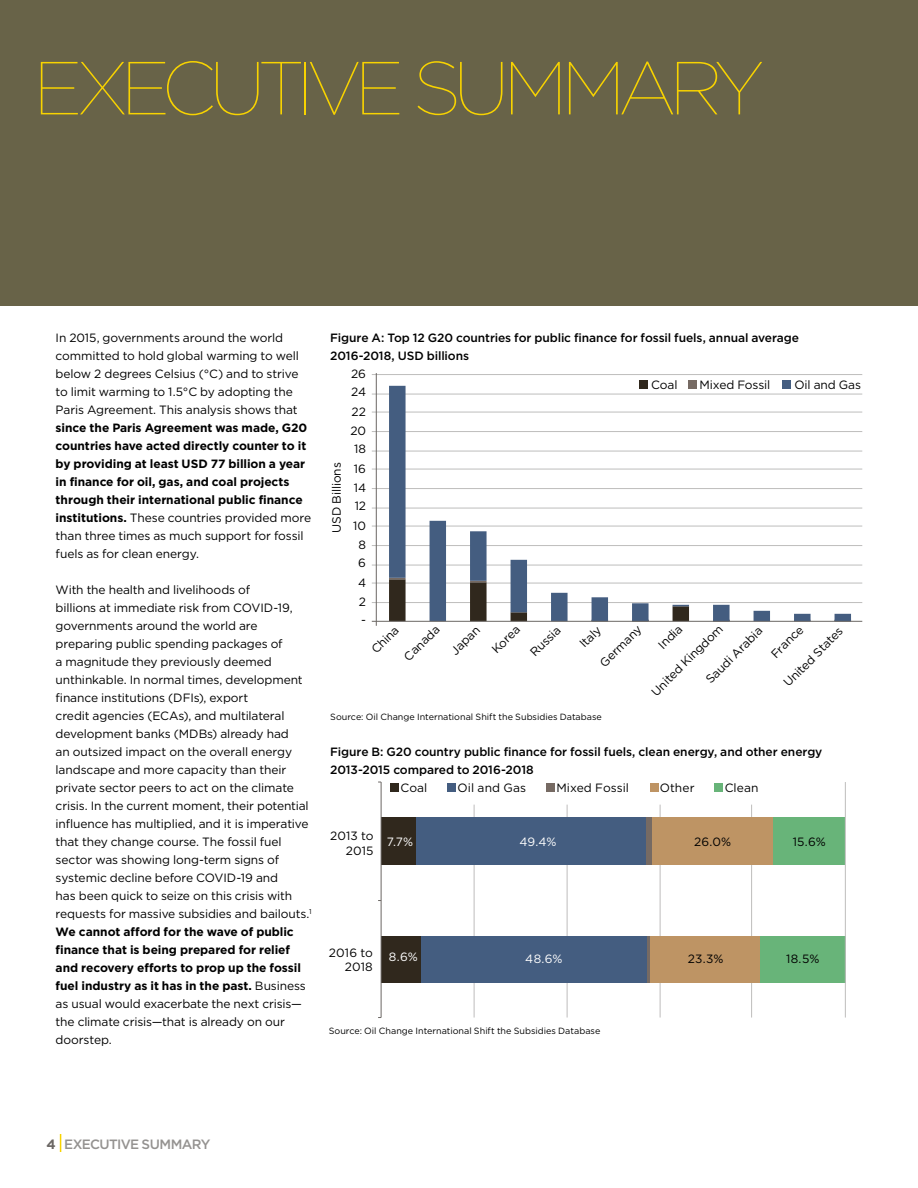
<style>
.page{position:relative;width:918px;height:1188px;background:#fff}
.page>*{position:absolute;margin:0;border:0;box-sizing:border-box;transform-origin:0 0}
.t1{font:100 75px "Gotham HTF";letter-spacing:-.095em;color:#f8d300}
.t2{font:500 13.5px "Gotham HTF";letter-spacing:-.045em;color:#949290}
.t3{font:12px/18px "Gotham HTF";letter-spacing:-.01em;color:#000}
.t4{font:700 12px/18px "Gotham HTF";letter-spacing:-.005em;color:#000}
.t5{font:500 12px/18px "Gotham HTF";letter-spacing:-.01em;color:#000}
.t6{font:12px "Gotham HTF";color:#fff}
.t7{font:12px "Gotham HTF";letter-spacing:.01em;color:#000}
.t8{font:9px "Gotham HTF";color:#000}
.s1{font-weight:400}
.s2{font-weight:700}
.s3{font-weight:700;color:#6b6764}
</style>
<div class="page">
<div style="left:0;top:0;width:918px;height:306px;background:#686348"></div>
<hr style="left:372px;top:374px;width:490px;height:1px;background:#bebdbc">
<hr style="left:372px;top:394px;width:490px;height:1px;background:#bebdbc">
<hr style="left:372px;top:412px;width:490px;height:1px;background:#bebdbc">
<hr style="left:372px;top:431px;width:490px;height:1px;background:#bebdbc">
<hr style="left:372px;top:451px;width:490px;height:1px;background:#bebdbc">
<hr style="left:372px;top:469px;width:490px;height:1px;background:#bebdbc">
<hr style="left:372px;top:488px;width:490px;height:1px;background:#bebdbc">
<hr style="left:372px;top:508px;width:490px;height:1px;background:#bebdbc">
<hr style="left:372px;top:526px;width:490px;height:1px;background:#bebdbc">
<hr style="left:372px;top:545px;width:490px;height:1px;background:#bebdbc">
<hr style="left:372px;top:565px;width:490px;height:1px;background:#bebdbc">
<hr style="left:372px;top:583px;width:490px;height:1px;background:#bebdbc">
<hr style="left:372px;top:602px;width:490px;height:1px;background:#bebdbc">
<svg style="left:389px;top:386px;width:462px;height:235px"></svg>
<hr style="left:372px;top:621px;width:490px;height:1px;background:#6b6764">
<hr style="left:376px;top:373px;width:1px;height:253px;background:#6b6764">
<div style="left:640px;top:380px;width:8px;height:9px;background:#30281d"></div>
<div style="left:688px;top:380px;width:8px;height:9px;background:#766a63"></div>
<div style="left:782px;top:380px;width:9px;height:9px;background:#445d80"></div>
<div style="left:381px;top:817px;width:35px;height:48px;background:#30281d"></div>
<div style="left:381px;top:936px;width:40px;height:46px;background:#30281d"></div>
<hr style="left:751px;top:805px;width:1px;height:213px;background:#bebdbc">
<hr style="left:660px;top:805px;width:1px;height:213px;background:#bebdbc">
<hr style="left:567px;top:805px;width:1px;height:213px;background:#bebdbc">
<hr style="left:474px;top:805px;width:1px;height:213px;background:#bebdbc">
<div style="left:416px;top:817px;width:230px;height:48px;background:#445d80"></div>
<div style="left:421px;top:936px;width:226px;height:46px;background:#445d80"></div>
<div style="left:646px;top:817px;width:6px;height:48px;background:#766a63"></div>
<hr style="left:647px;top:936px;width:3px;height:46px;background:#766a63">
<div style="left:652px;top:817px;width:121px;height:48px;background:#be9464"></div>
<div style="left:650px;top:936px;width:110px;height:46px;background:#be9464"></div>
<div style="left:773px;top:817px;width:72px;height:48px;background:#68b479"></div>
<div style="left:760px;top:936px;width:85px;height:46px;background:#68b479"></div>
<hr style="left:381px;top:782px;width:1px;height:236px;background:#6b6764">
<div style="left:391px;top:784px;width:8px;height:8px;background:#30281d"></div>
<div style="left:448px;top:784px;width:8px;height:8px;background:#445d80"></div>
<div style="left:547px;top:784px;width:8px;height:8px;background:#766a63"></div>
<div style="left:650px;top:784px;width:9px;height:8px;background:#be9464"></div>
<div style="left:715px;top:784px;width:8px;height:8px;background:#68b479"></div>
<hr style="left:845px;top:782px;width:1px;height:236px;background:#bebdbc">
<svg style="left:60px;top:1134px;width:1px;height:18px"></svg>
<h1 class="t1" style="left:33px;top:48px;width:732px">EXECUTIVE SUMMARY</h1>
<p class="t3" style="left:56px;top:329px;width:245px">In 2015, governments around the world committed to hold global warming to well below 2 degrees Celsius (°C) and to strive to limit warming to 1.5°C by adopting the Paris Agreement. This analysis shows that</p>
<p class="t4" style="left:56px;top:418px;width:257px">since the Paris Agreement was made, G20 countries have acted directly counter to it by providing at least USD 77 billion a year in finance for oil, gas, and coal projects through their international public finance institutions. <span class="s1">These countries provided more than three times as much support for fossil fuels as for clean energy.</span></p>
<p class="t3" style="left:56px;top:581px;width:258px">With the health and livelihoods of<br>billions at immediate risk from COVID-19, governments around the world are preparing public spending packages of<br>a magnitude they previously deemed unthinkable. In normal times, development finance institutions (DFIs), export<br>credit agencies (ECAs), and multilateral development banks (MDBs) already had<br>an outsized impact on the overall energy landscape and more capacity than their private sector peers to act on the climate crisis. In the current moment, their potential influence has multiplied, and it is imperative that they change course. The fossil fuel sector was showing long-term signs of systemic decline before COVID-19 and<br>has been quick to seize on this crisis with requests for massive subsidies and bailouts.<sup>1<br></sup><span class="s2">We cannot afford for the wave of public finance that is being prepared for relief and recovery efforts to prop up the fossil fuel industry as it has in the past.</span> Business as usual would exacerbate the next crisis— the climate crisis—that is already on our doorstep.</p>
<p class="t5" style="left:330px;top:329px;width:470px">Figure A: Top 12 G20 countries for public finance for fossil fuels, annual average<br>2016-2018, USD billions</p>
<p class="t3" style="left:327px;top:533px;width:72px;rotate:-90deg">USD Billions</p>
<p class="t3" style="left:351px;top:365px;width:16px">26</p>
<p class="t3" style="left:351px;top:383px;width:16px">24</p>
<p class="t3" style="left:352px;top:402px;width:16px">22</p>
<p class="t3" style="left:350px;top:422px;width:17px">20</p>
<p class="t3" style="left:354px;top:440px;width:13px">18</p>
<p class="t3" style="left:354px;top:459px;width:14px">16</p>
<p class="t3" style="left:354px;top:479px;width:14px">14</p>
<p class="t3" style="left:355px;top:497px;width:13px">12</p>
<p class="t3" style="left:353px;top:516px;width:14px">10</p>
<p class="t3" style="left:358px;top:536px;width:9px">8</p>
<p class="t3" style="left:358px;top:554px;width:9px">6</p>
<p class="t3" style="left:358px;top:573px;width:10px">4</p>
<p class="t3" style="left:359px;top:593px;width:9px">2</p>
<p class="t3" style="left:361px;top:611px;width:6px">-</p>
<p class="t3" style="left:651px;top:375px;width:28px">Coal</p>
<p class="t3" style="left:700px;top:375px;width:72px">Mixed Fossil</p>
<p class="t3" style="left:794px;top:375px;width:68px">Oil and Gas</p>
<p class="t3" style="left:647px;top:688px;width:97px;rotate:-45deg">United Kingdom</p>
<p class="t3" style="left:595px;top:658px;width:55px;rotate:-45deg">Germany</p>
<p class="t3" style="left:654px;top:640px;width:30px;rotate:-45deg">India</p>
<p class="t3" style="left:367px;top:645px;width:35px;rotate:-45deg">China</p>
<p class="t3" style="left:399px;top:652px;width:46px;rotate:-45deg">Canada</p>
<p class="t3" style="left:446px;top:646px;width:37px;rotate:-45deg">Japan</p>
<p class="t3" style="left:487px;top:645px;width:36px;rotate:-45deg">Korea</p>
<p class="t3" style="left:526px;top:648px;width:39px;rotate:-45deg">Russia</p>
<p class="t3" style="left:575px;top:639px;width:27px;rotate:-45deg">Italy</p>
<p class="t3" style="left:701px;top:675px;width:76px;rotate:-45deg">Saudi Arabia</p>
<p class="t3" style="left:767px;top:649px;width:42px;rotate:-45deg">France</p>
<p class="t3" style="left:779px;top:678px;width:80px;rotate:-45deg">United States</p>
<p class="t8" style="left:330px;top:712px;width:273px">Source: Oil Change International Shift the Subsidies Database</p>
<p class="t5" style="left:330px;top:743px;width:494px">Figure B: G20 country public finance for fossil fuels, clean energy, and other energy<br>2013-2015 compared to 2016-2018</p>
<p class="t3" style="left:400px;top:779px;width:28px">Coal</p>
<p class="t7" style="left:458px;top:781px;width:70px">Oil and Gas</p>
<p class="t3" style="left:556px;top:779px;width:74px">Mixed Fossil</p>
<p class="t3" style="left:660px;top:779px;width:36px">Other</p>
<p class="t3" style="left:725px;top:779px;width:35px">Clean</p>
<p class="t3" style="left:330px;top:829px;width:45px;line-height:14.4px;text-align:right">2013 to<br>2015</p>
<p class="t6" style="left:387px;top:835px;width:28px">7.7%</p>
<p class="t6" style="left:519px;top:835px;width:38px">49.4%</p>
<p class="t3" style="left:694px;top:832px;width:39px">26.0%</p>
<p class="t3" style="left:793px;top:832px;width:35px">15.6%</p>
<p class="t3" style="left:329px;top:945px;width:45px;line-height:14.4px;text-align:right">2016 to<br>2018</p>
<p class="t6" style="left:389px;top:950px;width:30px">8.6%</p>
<p class="t6" style="left:525px;top:952px;width:39px">48.6%</p>
<p class="t8" style="left:329px;top:1025px;width:273px">Source: Oil Change International Shift the Subsidies Database</p>
<p class="t3" style="left:688px;top:949px;width:37px">23.3%</p>
<p class="t3" style="left:786px;top:949px;width:35px">18.5%</p>
<p class="t2" style="left:46px;top:1136px;width:165px"><span class="s3">4</span> EXECUTIVE SUMMARY</p>
</div>
